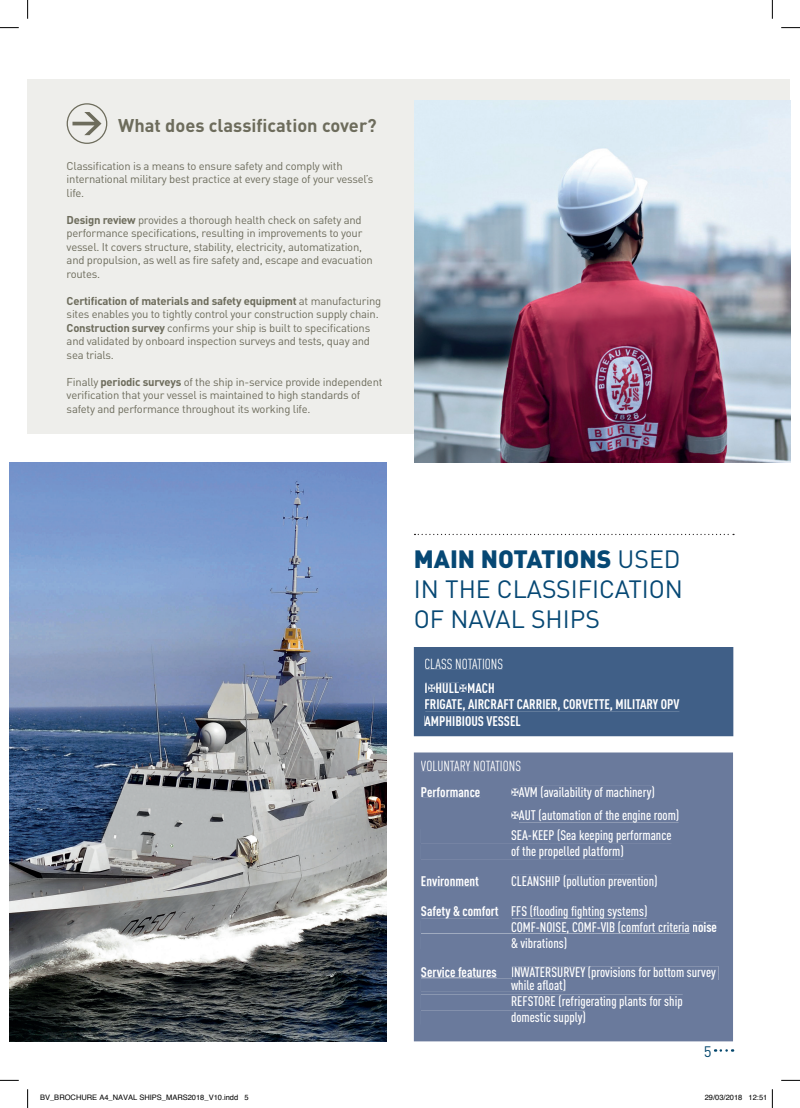
<style>
.page{position:relative;width:800px;height:1108px;background:#fff}
.page>*{position:absolute;margin:0;border:0;box-sizing:border-box;transform-origin:0 0}
.t1{font:24.75px/30px "DIN";color:#064874;text-align:justify}
.t2{font:700 18.25px "DIN";color:#6d6c5c}
.t3{font:15px "DIN";color:#04476d}
.t4{font:14.38px "DIN Cond";color:#fff}
.t5{font:500 13.75px/16px "DIN Cond";color:#fff}
.t6{font:700 13.75px/16.5px "DIN Cond";color:#fff}
.t7{font:11.25px/13.5px "DIN";letter-spacing:-.02em;color:#6d6c5c}
.t8{font:7.5px "Helvetica";color:#000}
.s1{font-weight:700}
.s2{font-weight:900}
</style>
<div class="page">
<div style="left:28px;top:79px;width:761px;height:354px;background:#eeeeeb"></div>
<div style="left:414px;top:647px;width:319px;height:89px;background:#405f87"></div>
<div style="left:428px;top:684px;width:7px;height:7px;background:#405f87"></div>
<div style="left:436px;top:683px;width:23px;height:9px;background:#405f87"></div>
<div style="left:459px;top:684px;width:7px;height:7px;background:#405f87"></div>
<div style="left:468px;top:682px;width:25px;height:10px;background:#405f87"></div>
<div style="left:425px;top:699px;width:254px;height:12px;background:#405f87"></div>
<div style="left:424px;top:715px;width:96px;height:10px;background:#405f87"></div>
<div style="left:414px;top:752px;width:318px;height:289px;background:#6a7a9c"></div>
<div style="left:421px;top:760px;width:99px;height:11px;background:#6a7a9c"></div>
<div style="left:421px;top:787px;width:59px;height:10px;background:#6a7a9c"></div>
<div style="left:511px;top:788px;width:7px;height:8px;background:#6a7a9c"></div>
<div style="left:519px;top:786px;width:135px;height:13px;background:#6a7a9c"></div>
<div style="left:511px;top:811px;width:7px;height:7px;background:#6a7a9c"></div>
<div style="left:519px;top:808px;width:159px;height:14px;background:#6a7a9c"></div>
<div style="left:421px;top:829px;width:250px;height:14px;background:#6a7a9c"></div>
<div style="left:421px;top:845px;width:202px;height:14px;background:#6a7a9c"></div>
<div style="left:421px;top:876px;width:58px;height:10px;background:#6a7a9c"></div>
<div style="left:511px;top:875px;width:145px;height:13px;background:#6a7a9c"></div>
<div style="left:421px;top:905px;width:77px;height:13px;background:#6a7a9c"></div>
<div style="left:511px;top:904px;width:135px;height:14px;background:#6a7a9c"></div>
<div style="left:421px;top:920px;width:268px;height:13px;background:#6a7a9c"></div>
<div style="left:692px;top:922px;width:24px;height:9px;background:#6a7a9c"></div>
<div style="left:421px;top:936px;width:145px;height:13px;background:#6a7a9c"></div>
<div style="left:421px;top:966px;width:297px;height:25px;background:#6a7a9c"></div>
<hr style="left:511px;top:978px;width:54px;height:2px;background:#fff">
<div style="left:421px;top:994px;width:261px;height:14px;background:#6a7a9c"></div>
<div style="left:421px;top:1010px;width:164px;height:14px;background:#6a7a9c"></div>
<img style="left:10px;top:463px;width:376px;height:578px">
<img style="left:414px;top:100px;width:375px;height:363px">
<div style="left:67px;top:103px;width:40px;height:41px;border:1px solid #6d6c5c;border-radius:50%"></div>
<svg style="left:72px;top:112px;width:29px;height:23px"></svg>
<svg style="left:414px;top:534px;width:319px;height:1px"></svg>
<svg style="left:714px;top:1049px;width:18px;height:2px"></svg>
<svg style="left:0;top:27px;width:19px;height:1px"></svg>
<svg style="left:781px;top:27px;width:18px;height:1px"></svg>
<svg style="left:0;top:1079px;width:19px;height:2px"></svg>
<svg style="left:781px;top:1079px;width:18px;height:2px"></svg>
<svg style="left:27px;top:0;width:1px;height:19px"></svg>
<svg style="left:27px;top:1089px;width:1px;height:19px"></svg>
<svg style="left:771px;top:0;width:1px;height:19px"></svg>
<svg style="left:771px;top:1089px;width:1px;height:19px"></svg>
<h2 class="t2" style="left:118px;top:113px;width:260px">What does classification cover?</h2>
<p class="t7" style="left:67px;top:159px;width:308px">Classification is a means to ensure safety and comply with international military best practice at every stage of your vessel’s life.</p>
<p class="t7" style="left:67px;top:213px;width:307px"><span class="s1">Design review</span> provides a thorough health check on safety and performance specifications, resulting in improvements to your vessel. It covers structure, stability, electricity, automatization, and propulsion, as well as fire safety and, escape and evacuation routes.</p>
<p class="t7" style="left:67px;top:294px;width:316px"><span class="s1">Certification of materials and safety equipment</span> at manufacturing sites enables you to tightly control your construction supply chain.<br><span class="s1">Construction survey</span> confirms your ship is built to specifications and validated by onboard inspection surveys and tests, quay and sea trials.</p>
<p class="t7" style="left:67px;top:375px;width:317px">Finally <span class="s1">periodic surveys</span> of the ship in-service provide independent verification that your vessel is maintained to high standards of safety and performance throughout its working life.</p>
<h1 class="t1" style="left:414px;top:543px;width:271px"><span class="s2">MAIN NOTATIONS</span> USED IN THE CLASSIFICATION OF NAVAL SHIPS</h1>
<p class="t4" style="left:424px;top:655px;width:80px">CLASS NOTATIONS</p>
<p class="t6" style="left:424px;top:679px;width:256px">I✠HULL✠MACH<br>FRIGATE, AIRCRAFT CARRIER, CORVETTE, MILITARY OPV<br>AMPHIBIOUS VESSEL</p>
<p class="t4" style="left:421px;top:757px;width:102px">VOLUNTARY NOTATIONS</p>
<p class="t6" style="left:421px;top:783px;width:61px">Performance</p>
<p class="t5" style="left:511px;top:780px;width:170px;line-height:22.5px">✠AVM (availability of machinery) ✠AUT (automation of the engine room)</p>
<p class="t5" style="left:511px;top:827px;width:162px">SEA-KEEP (Sea keeping performance of the propelled platform)</p>
<p class="t6" style="left:421px;top:872px;width:60px">Environment</p>
<p class="t5" style="left:421px;top:866px;width:238px;line-height:29.6px;text-indent:90px">CLEANSHIP (pollution prevention)<br><span class="s1">Safety &amp; comfort</span> FFS (flooding fighting systems)</p>
<p class="t5" style="left:511px;top:918px;width:207px">COMF-NOISE, COMF-VIB (comfort criteria <span class="s1">noise </span>&amp; vibrations)</p>
<p class="t5" style="left:511px;top:966px;width:206px;line-height:12.5px;text-indent:-90px"><span class="s1">Service features</span> INWATERSURVEY (provisions for bottom survey while afloat)</p>
<p class="t5" style="left:511px;top:992px;width:173px">REFSTORE (refrigerating plants for ship domestic supply)</p>
<h3 class="t3" style="left:703px;top:1041px;width:9px">5</h3>
<p class="t8" style="left:40px;top:1092px;width:210px">BV_BROCHURE A4_NAVAL SHIPS_MARS2018_V10.indd 5</p>
<p class="t8" style="left:704px;top:1092px;width:64px">29/03/2018 12:51</p>
</div>
